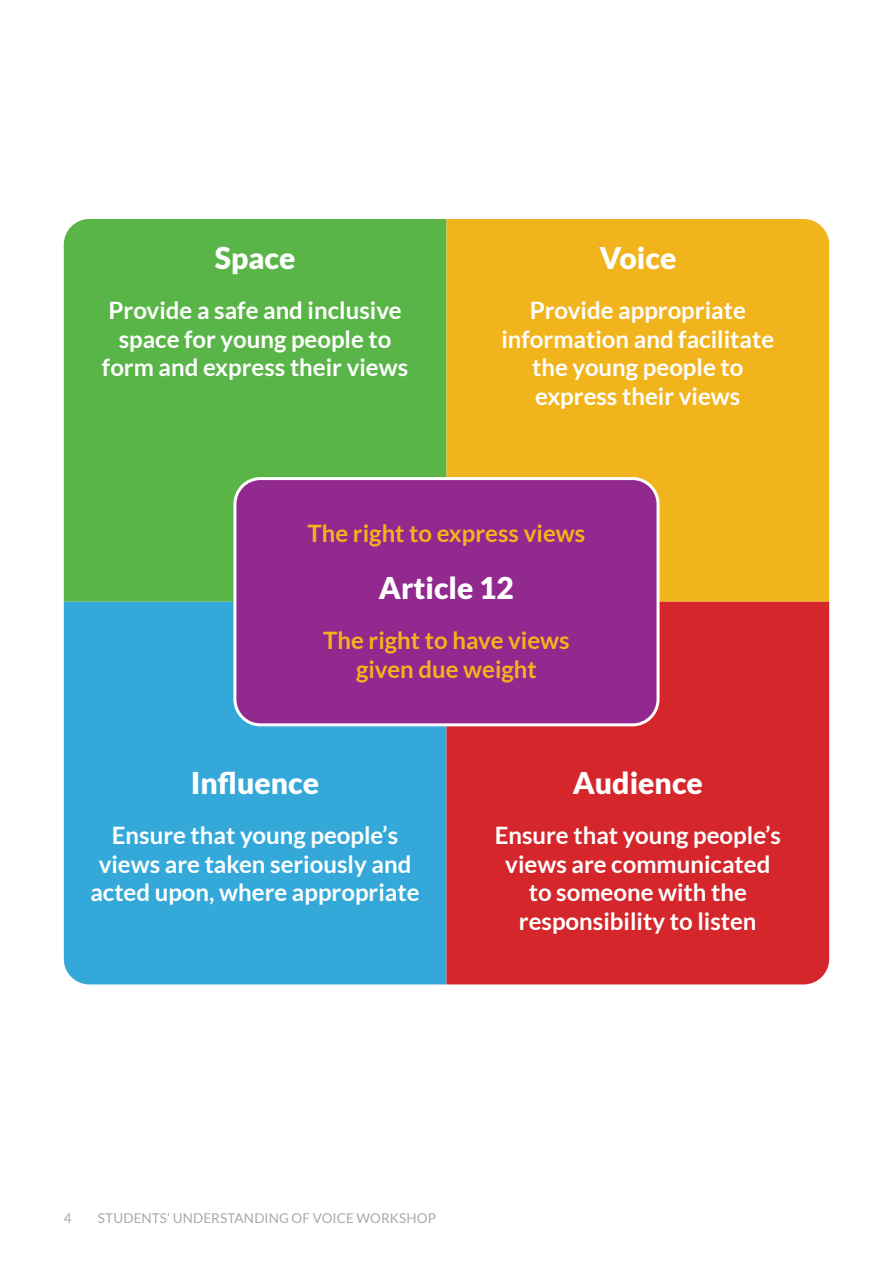
<style>
.page{position:relative;width:893px;height:1263px;background:#fff}
.page>*{position:absolute;margin:0;border:0;box-sizing:border-box;transform-origin:0 0}
.t1{font:900 30px "Lato";color:#fff}
.t2{font:700 24px/28.8px "Lato";color:#fff;text-align:center}
.t3{font:700 24px/28.8px "Lato";color:#f1b41c;text-align:center}
.t4{font:13.5px "Lato";letter-spacing:.01em;color:#a8a9ad}
</style>
<div class="page">
<div style="left:64px;top:219px;width:382px;height:383px;background:#5ab549"></div>
<div style="left:446px;top:219px;width:383px;height:383px;background:#f1b41c"></div>
<div style="left:64px;top:602px;width:382px;height:382px;background:#34a9d9"></div>
<div style="left:446px;top:602px;width:383px;height:382px;background:#d5262b"></div>
<div style="left:235px;top:479px;width:423px;height:246px;background:#91298e;border-radius:26px"></div>
<div style="left:233px;top:477px;width:426px;height:249px;border:3px solid #fff;border-radius:26px"></div>
<p class="t1" style="left:215px;top:240px;width:82px">Space</p>
<p class="t2" style="left:102px;top:295px;width:308px">Provide a safe and inclusive space for young people to form and express their views</p>
<p class="t1" style="left:599px;top:240px;width:79px">Voice</p>
<p class="t2" style="left:501px;top:295px;width:274px">Provide appropriate information and facilitate the young people to express their views</p>
<p class="t3" style="left:308px;top:518px;width:279px">The right to express views</p>
<p class="t1" style="left:379px;top:571px;width:137px">Article 12</p>
<p class="t3" style="left:323px;top:626px;width:248px">The right to have views given due weight</p>
<p class="t1" style="left:191px;top:765px;width:130px">Influence</p>
<p class="t2" style="left:90px;top:820px;width:331px">Ensure that young people’s views are taken seriously and acted upon, where appropriate</p>
<p class="t1" style="left:573px;top:765px;width:132px">Audience</p>
<p class="t2" style="left:495px;top:820px;width:288px">Ensure that young people’s views are communicated to someone with the responsibility to listen</p>
<p class="t4" style="left:64px;top:1211px;width:9px">4</p>
<p class="t4" style="left:98px;top:1211px;width:340px">STUDENTS’ UNDERSTANDING OF VOICE WORKSHOP</p>
</div>
